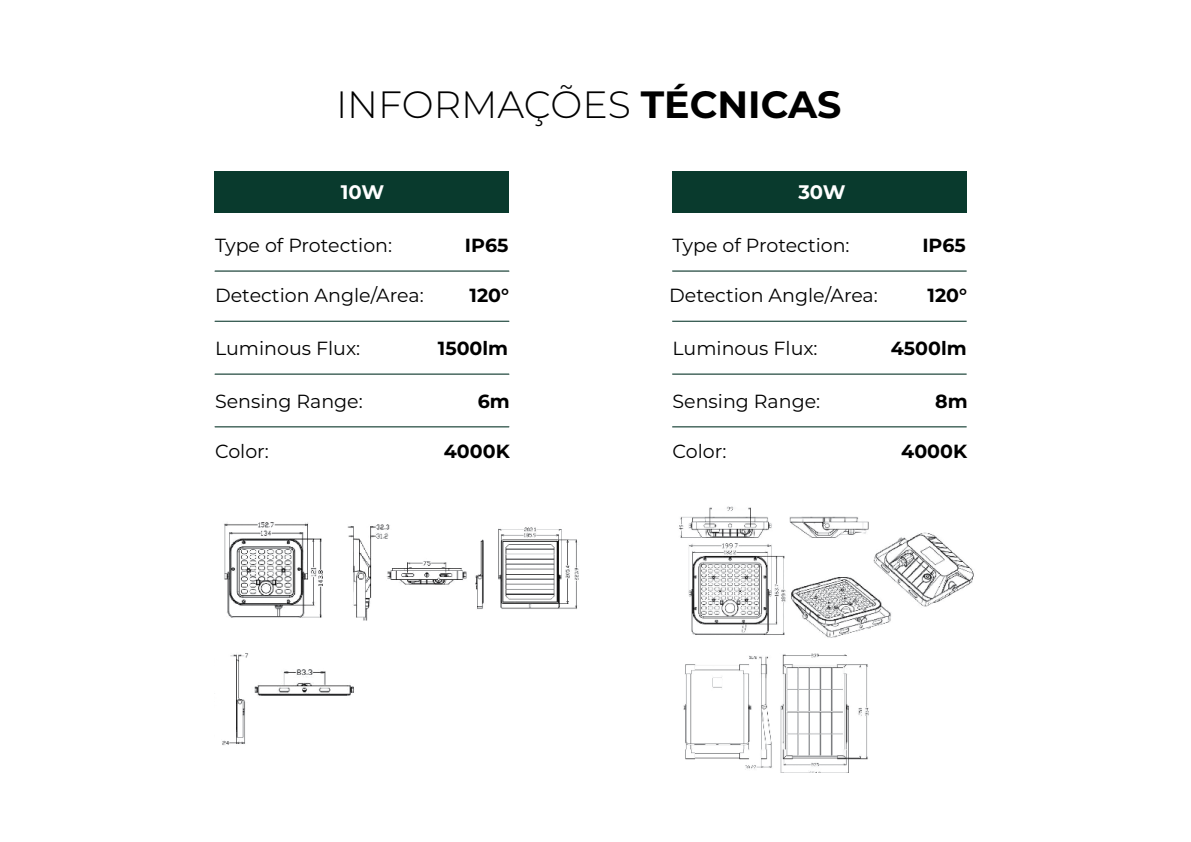
<style>
.page{position:relative;width:1191px;height:842px;background:#fff}
.page>*{position:absolute;margin:0;border:0;box-sizing:border-box;transform-origin:0 0}
.t1{font:300 38px "Montserrat";color:#000}
.t2{font:700 19.6px "Montserrat";letter-spacing:-.01em;color:#fff}
.t3{font:19px "Montserrat";color:#000}
.t4{font:700 19px "Montserrat";color:#000}
.s1{font-weight:700}
</style>
<div class="page">
<div style="left:215px;top:171px;width:294px;height:42px;background:#093a2d"></div>
<div style="left:672px;top:171px;width:295px;height:42px;background:#093a2d"></div>
<hr style="left:215px;top:271px;width:294px;height:1px;background:#093a2d">
<hr style="left:215px;top:321px;width:294px;height:1px;background:#093a2d">
<hr style="left:215px;top:374px;width:294px;height:1px;background:#093a2d">
<hr style="left:215px;top:426px;width:294px;height:1px;background:#093a2d">
<hr style="left:672px;top:271px;width:294px;height:1px;background:#093a2d">
<hr style="left:672px;top:321px;width:294px;height:1px;background:#093a2d">
<hr style="left:672px;top:374px;width:294px;height:1px;background:#093a2d">
<hr style="left:672px;top:426px;width:294px;height:1px;background:#093a2d">
<img style="left:224px;top:522px;width:355px;height:99px">
<img style="left:222px;top:653px;width:132px;height:93px">
<img style="left:679px;top:506px;width:295px;height:132px">
<img style="left:683px;top:653px;width:186px;height:119px">
<h1 class="t1" style="left:336px;top:79px;width:507px">INFORMAÇÕES <span class="s1">TÉCNICAS</span></h1>
<p class="t2" style="left:341px;top:178px;width:45px">10W</p>
<p class="t2" style="left:798px;top:178px;width:49px">30W</p>
<p class="t4" style="left:465px;top:232px;width:45px">IP65</p>
<p class="t3" style="left:215px;top:283px;width:210px">Detection Angle/Area:</p>
<p class="t4" style="left:469px;top:282px;width:41px">120°</p>
<p class="t3" style="left:669px;top:283px;width:210px">Detection Angle/Area:</p>
<p class="t4" style="left:927px;top:282px;width:41px">120°</p>
<p class="t3" style="left:215px;top:335px;width:146px">Luminous Flux:</p>
<p class="t4" style="left:438px;top:335px;width:72px">1500lm</p>
<p class="t3" style="left:215px;top:388px;width:149px">Sensing Range:</p>
<p class="t4" style="left:478px;top:388px;width:34px">6m</p>
<p class="t3" style="left:672px;top:388px;width:149px">Sensing Range:</p>
<p class="t4" style="left:935px;top:388px;width:34px">8m</p>
<p class="t3" style="left:215px;top:438px;width:55px">Color:</p>
<p class="t4" style="left:444px;top:438px;width:67px">4000K</p>
<p class="t3" style="left:215px;top:232px;width:178px">Type of Protection:</p>
<p class="t3" style="left:672px;top:232px;width:178px">Type of Protection:</p>
<p class="t4" style="left:922px;top:232px;width:45px">IP65</p>
<p class="t3" style="left:672px;top:335px;width:146px">Luminous Flux:</p>
<p class="t4" style="left:891px;top:335px;width:77px">4500lm</p>
<p class="t3" style="left:672px;top:438px;width:55px">Color:</p>
<p class="t4" style="left:901px;top:438px;width:67px">4000K</p>
</div>
